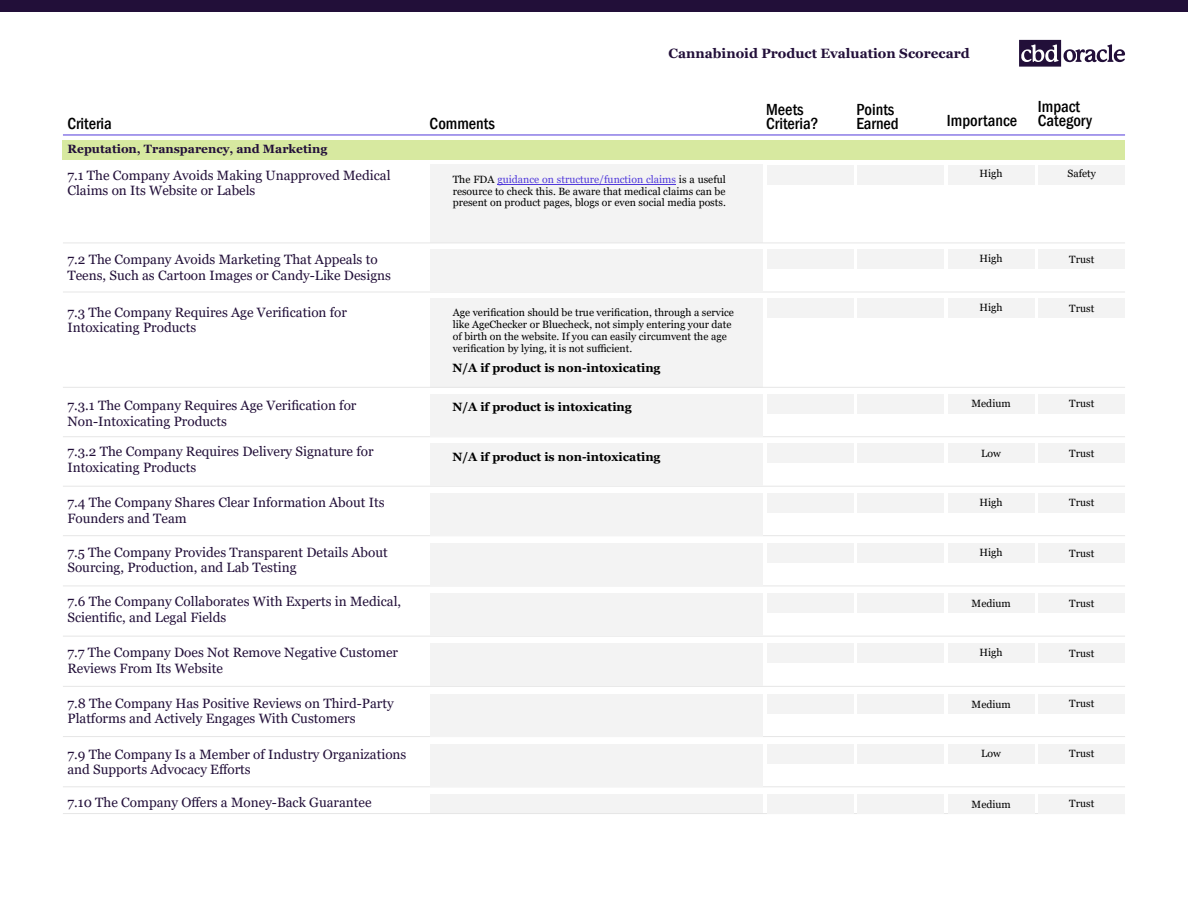
<style>
.page{position:relative;width:1188px;height:918px;background:#fff}
.page>*{position:absolute;margin:0;border:0;box-sizing:border-box;transform-origin:0 0}
.t1{font:500 condensed 16.5px/14px "Franklin Gothic";color:#000}
.t2{font:13.5px/15.3px "Georgia";color:#220f39}
.t3{font:700 13.5px "Georgia";color:#220f39}
.t4{font:700 12px "Georgia";color:#000}
.t5{font:700 12px "Georgia";color:#220f39}
.t6{font:10.5px/12px "Georgia";color:#000;text-align:justify}
.s1{color:#513adb}
</style>
<div class="page">
<div style="left:63px;top:140px;width:1062px;height:20px;background:#d7e9a0"></div>
<svg style="left:1019px;top:40px;width:106px;height:27px"></svg>
<hr style="left:63px;top:135px;width:1062px;height:1px;background:#513adb">
<div style="left:430px;top:165px;width:333px;height:78px;background:#f3f3f3"></div>
<div style="left:430px;top:298px;width:333px;height:89px;background:#f3f3f3"></div>
<hr style="left:497px;top:184px;width:179px;height:1px;background:#513adb">
<div style="left:0;top:0;width:1188px;height:12px;background:#220f39"></div>
<hr style="left:63px;top:243px;width:1062px;height:1px;background:#e6e6e6">
<hr style="left:63px;top:292px;width:1062px;height:1px;background:#e6e6e6">
<hr style="left:63px;top:387px;width:1062px;height:1px;background:#e6e6e6">
<hr style="left:63px;top:436px;width:1062px;height:1px;background:#e6e6e6">
<hr style="left:63px;top:486px;width:1062px;height:1px;background:#e6e6e6">
<hr style="left:63px;top:535px;width:1062px;height:1px;background:#e6e6e6">
<hr style="left:63px;top:586px;width:1062px;height:1px;background:#e6e6e6">
<hr style="left:63px;top:636px;width:1062px;height:1px;background:#e6e6e6">
<hr style="left:63px;top:686px;width:1062px;height:1px;background:#e6e6e6">
<hr style="left:63px;top:736px;width:1062px;height:1px;background:#e6e6e6">
<hr style="left:63px;top:787px;width:1062px;height:1px;background:#e6e6e6">
<div style="left:430px;top:249px;width:333px;height:43px;background:#f3f3f3"></div>
<div style="left:430px;top:394px;width:333px;height:43px;background:#f3f3f3"></div>
<div style="left:430px;top:443px;width:333px;height:43px;background:#f3f3f3"></div>
<div style="left:430px;top:493px;width:333px;height:43px;background:#f3f3f3"></div>
<div style="left:430px;top:543px;width:333px;height:43px;background:#f3f3f3"></div>
<div style="left:430px;top:593px;width:333px;height:43px;background:#f3f3f3"></div>
<div style="left:430px;top:644px;width:333px;height:42px;background:#f3f3f3"></div>
<div style="left:430px;top:694px;width:333px;height:43px;background:#f3f3f3"></div>
<div style="left:430px;top:744px;width:333px;height:43px;background:#f3f3f3"></div>
<div style="left:430px;top:794px;width:333px;height:20px;background:#f3f3f3"></div>
<hr style="left:63px;top:813px;width:1062px;height:1px;background:#e6e6e6">
<div style="left:767px;top:165px;width:86px;height:19px;background:#f3f3f3"></div>
<div style="left:857px;top:165px;width:87px;height:19px;background:#f3f3f3"></div>
<div style="left:948px;top:165px;width:86px;height:19px;background:#f3f3f3"></div>
<div style="left:1039px;top:165px;width:86px;height:19px;background:#f3f3f3"></div>
<div style="left:767px;top:249px;width:86px;height:20px;background:#f3f3f3"></div>
<div style="left:767px;top:394px;width:86px;height:20px;background:#f3f3f3"></div>
<div style="left:767px;top:443px;width:86px;height:20px;background:#f3f3f3"></div>
<div style="left:767px;top:493px;width:86px;height:20px;background:#f3f3f3"></div>
<div style="left:767px;top:543px;width:86px;height:20px;background:#f3f3f3"></div>
<div style="left:767px;top:593px;width:86px;height:20px;background:#f3f3f3"></div>
<div style="left:767px;top:644px;width:86px;height:19px;background:#f3f3f3"></div>
<div style="left:767px;top:694px;width:86px;height:19px;background:#f3f3f3"></div>
<div style="left:767px;top:744px;width:86px;height:20px;background:#f3f3f3"></div>
<div style="left:767px;top:298px;width:86px;height:20px;background:#f3f3f3"></div>
<div style="left:857px;top:249px;width:87px;height:20px;background:#f3f3f3"></div>
<div style="left:857px;top:394px;width:87px;height:20px;background:#f3f3f3"></div>
<div style="left:857px;top:443px;width:87px;height:20px;background:#f3f3f3"></div>
<div style="left:857px;top:493px;width:87px;height:20px;background:#f3f3f3"></div>
<div style="left:857px;top:543px;width:87px;height:20px;background:#f3f3f3"></div>
<div style="left:857px;top:593px;width:87px;height:20px;background:#f3f3f3"></div>
<div style="left:857px;top:644px;width:87px;height:19px;background:#f3f3f3"></div>
<div style="left:857px;top:694px;width:87px;height:19px;background:#f3f3f3"></div>
<div style="left:857px;top:744px;width:87px;height:20px;background:#f3f3f3"></div>
<div style="left:857px;top:298px;width:87px;height:20px;background:#f3f3f3"></div>
<div style="left:948px;top:249px;width:86px;height:20px;background:#f3f3f3"></div>
<div style="left:948px;top:394px;width:86px;height:20px;background:#f3f3f3"></div>
<div style="left:948px;top:443px;width:86px;height:20px;background:#f3f3f3"></div>
<div style="left:948px;top:493px;width:86px;height:20px;background:#f3f3f3"></div>
<div style="left:948px;top:543px;width:86px;height:20px;background:#f3f3f3"></div>
<div style="left:948px;top:593px;width:86px;height:20px;background:#f3f3f3"></div>
<div style="left:948px;top:644px;width:86px;height:19px;background:#f3f3f3"></div>
<div style="left:948px;top:694px;width:86px;height:19px;background:#f3f3f3"></div>
<div style="left:948px;top:744px;width:86px;height:20px;background:#f3f3f3"></div>
<div style="left:948px;top:298px;width:86px;height:20px;background:#f3f3f3"></div>
<div style="left:1039px;top:249px;width:86px;height:20px;background:#f3f3f3"></div>
<div style="left:1039px;top:394px;width:86px;height:20px;background:#f3f3f3"></div>
<div style="left:1039px;top:443px;width:86px;height:20px;background:#f3f3f3"></div>
<div style="left:1039px;top:493px;width:86px;height:20px;background:#f3f3f3"></div>
<div style="left:1039px;top:543px;width:86px;height:20px;background:#f3f3f3"></div>
<div style="left:1039px;top:593px;width:86px;height:20px;background:#f3f3f3"></div>
<div style="left:1039px;top:644px;width:86px;height:19px;background:#f3f3f3"></div>
<div style="left:1039px;top:694px;width:86px;height:19px;background:#f3f3f3"></div>
<div style="left:1039px;top:744px;width:86px;height:20px;background:#f3f3f3"></div>
<div style="left:1039px;top:298px;width:86px;height:20px;background:#f3f3f3"></div>
<div style="left:767px;top:794px;width:86px;height:20px;background:#f3f3f3"></div>
<div style="left:857px;top:794px;width:87px;height:20px;background:#f3f3f3"></div>
<div style="left:948px;top:794px;width:86px;height:20px;background:#f3f3f3"></div>
<div style="left:1039px;top:794px;width:86px;height:20px;background:#f3f3f3"></div>
<p class="t3" style="left:668px;top:45px;width:303px">Cannabinoid Product Evaluation Scorecard</p>
<p class="t1" style="left:67px;top:116px;width:46px">Criteria</p>
<p class="t1" style="left:430px;top:116px;width:67px">Comments</p>
<p class="t1" style="left:766px;top:102px;width:54px">Meets<br>Criteria?</p>
<p class="t1" style="left:856px;top:102px;width:44px">Points<br>Earned</p>
<p class="t1" style="left:947px;top:114px;width:72px">Importance</p>
<p class="t1" style="left:1038px;top:99px;width:56px">Impact<br>Category</p>
<p class="t5" style="left:68px;top:141px;width:261px">Reputation, Transparency, and Marketing</p>
<p class="t2" style="left:67px;top:168px;width:325px">7.1 The Company Avoids Making Unapproved Medical<br>Claims on Its Website or Labels</p>
<p class="t6" style="left:453px;top:173px;width:275px">The FDA <span class="s1">guidance on structure/function claims</span> is a useful resource to check this. Be aware that medical claims can be present on product pages, blogs or even social media posts.</p>
<p class="t6" style="left:980px;top:168px;width:25px">High</p>
<p class="t6" style="left:1068px;top:168px;width:30px">Safety</p>
<p class="t2" style="left:67px;top:252px;width:325px">7.2 The Company Avoids Marketing That Appeals to<br>Teens, Such as Cartoon Images or Candy-Like Designs</p>
<p class="t2" style="left:67px;top:305px;width:281px">7.3 The Company Requires Age Verification for<br>Intoxicating Products</p>
<p class="t6" style="left:453px;top:307px;width:283px;text-align:left">Age verification should be true verification, through a service like AgeChecker or Bluecheck, not simply entering your date of birth on the website. If you can easily circumvent the age verification by lying, it is not sufficient.</p>
<p class="t6" style="left:980px;top:252px;width:25px">High</p>
<p class="t6" style="left:980px;top:302px;width:25px">High</p>
<p class="t6" style="left:1069px;top:253px;width:27px">Trust</p>
<p class="t6" style="left:1069px;top:302px;width:27px">Trust</p>
<p class="t2" style="left:67px;top:398px;width:291px">7.3.1 The Company Requires Age Verification for<br>Non-Intoxicating Products</p>
<p class="t2" style="left:67px;top:444px;width:308px">7.3.2 The Company Requires Delivery Signature for<br>Intoxicating Products</p>
<p class="t2" style="left:67px;top:495px;width:319px">7.4 The Company Shares Clear Information About Its<br>Founders and Team</p>
<p class="t2" style="left:67px;top:545px;width:322px">7.5 The Company Provides Transparent Details About<br>Sourcing, Production, and Lab Testing</p>
<p class="t2" style="left:67px;top:594px;width:335px">7.6 The Company Collaborates With Experts in Medical,<br>Scientific, and Legal Fields</p>
<p class="t2" style="left:67px;top:645px;width:332px">7.7 The Company Does Not Remove Negative Customer<br>Reviews From Its Website</p>
<p class="t2" style="left:67px;top:696px;width:328px">7.8 The Company Has Positive Reviews on Third-Party<br>Platforms and Actively Engages With Customers</p>
<p class="t2" style="left:67px;top:747px;width:341px">7.9 The Company Is a Member of Industry Organizations and Supports Advocacy Efforts</p>
<p class="t2" style="left:67px;top:795px;width:306px">7.10 The Company Offers a Money-Back Guarantee</p>
<p class="t4" style="left:452px;top:360px;width:210px">N/A if product is non-intoxicating</p>
<p class="t4" style="left:452px;top:400px;width:181px">N/A if product is intoxicating</p>
<p class="t4" style="left:452px;top:449px;width:210px">N/A if product is non-intoxicating</p>
<p class="t6" style="left:972px;top:397px;width:41px">Medium</p>
<p class="t6" style="left:1069px;top:398px;width:27px">Trust</p>
<p class="t6" style="left:981px;top:448px;width:21px">Low</p>
<p class="t6" style="left:1069px;top:447px;width:27px">Trust</p>
<p class="t6" style="left:980px;top:496px;width:25px">High</p>
<p class="t6" style="left:1069px;top:497px;width:27px">Trust</p>
<p class="t6" style="left:980px;top:546px;width:25px">High</p>
<p class="t6" style="left:1069px;top:547px;width:27px">Trust</p>
<p class="t6" style="left:972px;top:598px;width:41px">Medium</p>
<p class="t6" style="left:1069px;top:597px;width:27px">Trust</p>
<p class="t6" style="left:980px;top:647px;width:25px">High</p>
<p class="t6" style="left:1069px;top:648px;width:27px">Trust</p>
<p class="t6" style="left:972px;top:698px;width:41px">Medium</p>
<p class="t6" style="left:1069px;top:698px;width:27px">Trust</p>
<p class="t6" style="left:981px;top:748px;width:21px">Low</p>
<p class="t6" style="left:1069px;top:748px;width:27px">Trust</p>
<p class="t6" style="left:972px;top:798px;width:41px">Medium</p>
<p class="t6" style="left:1069px;top:798px;width:27px">Trust</p>
</div>
